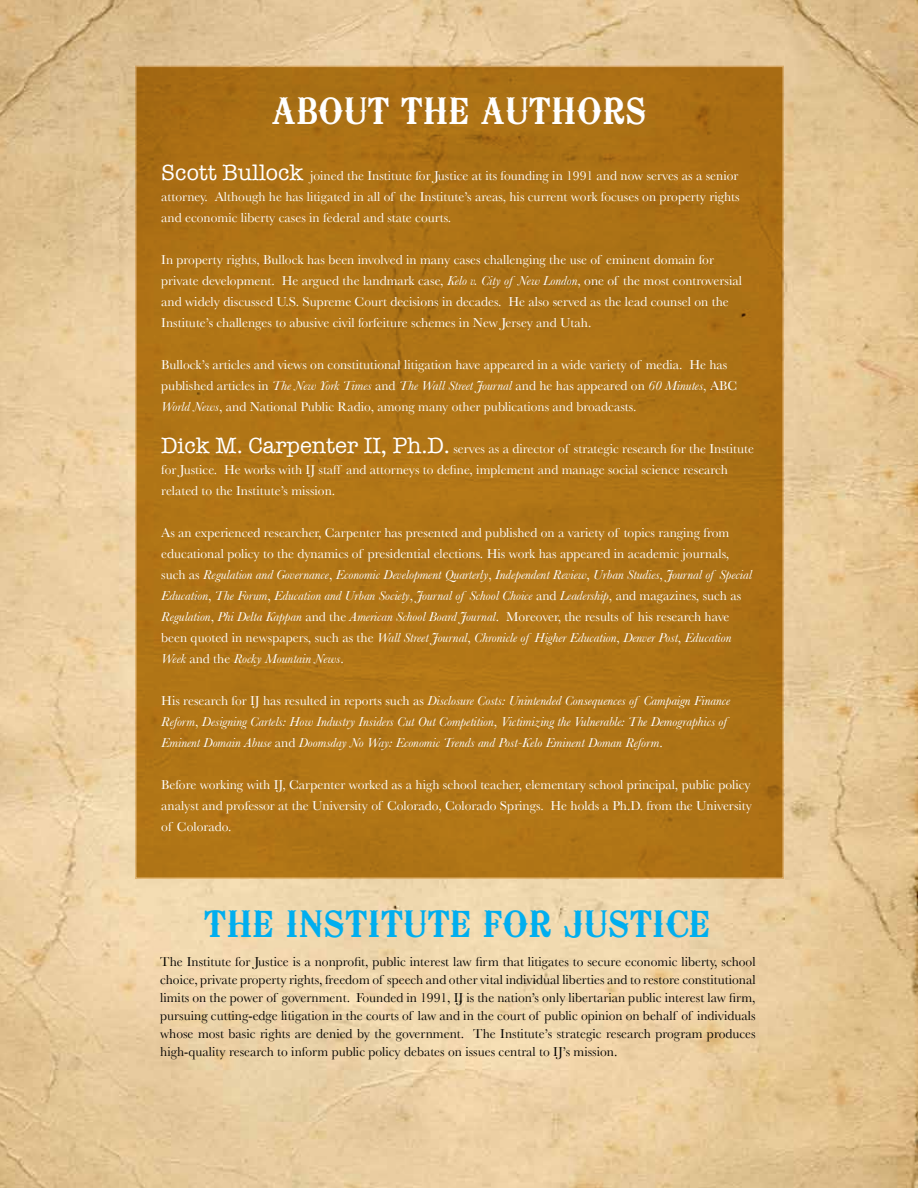
<style>
.page{position:relative;width:918px;height:1188px;background:#fff}
.page>*{position:absolute;margin:0;border:0;box-sizing:border-box;transform-origin:0 0}
.t1{font:33px "Oklahoma";color:#00aeef}
.t2{font:33px "Oklahoma";color:#fff}
.t3{font:13.5px/21px "Baskerville";color:#fff}
.t4{font:13.5px/18px "Baskerville";color:#000;text-align:justify}
.t5{font:italic 13.5px/21px "Baskerville";color:#fff}
.s1{font-family:"American Typewriter";font-size:22.5px}
.s2{font-style:italic}
.s3{font-style:normal}
</style>
<div class="page">
<img style="left:0;top:0;width:917px;height:1188px">
<div style="left:135px;top:66px;width:649px;height:813px;background:#af7416;border:2px solid #efd5a6"></div>
<h1 class="t2" style="left:272px;top:89px;width:71px">ABOUT</h1>
<h1 class="t2" style="left:401px;top:89px;width:24px">THE</h1>
<h1 class="t2" style="left:481px;top:89px;width:49px">AUTHORS</h1>
<p class="t3" style="left:161px;top:165px;width:580px;text-align:justify"><span class="s1">Scott Bullock</span> joined the Institute for Justice at its founding in 1991 and now serves as a senior attorney. Although he has litigated in all of the Institute’s areas, his current work focuses on property rights and economic liberty cases in federal and state courts.</p>
<p class="t3" style="left:161px;top:249px;width:582px">In property rights, Bullock has been involved in many cases challenging the use of eminent domain for private development. He argued the landmark case, <span class="s2">Kelo v. City of New London</span>, one of the most controversial and widely discussed U.S. Supreme Court decisions in decades. He also served as the lead counsel on the Institute’s challenges to abusive civil forfeiture schemes in New Jersey and Utah.</p>
<p class="t3" style="left:161px;top:354px;width:577px">Bullock’s articles and views on constitutional litigation have appeared in a wide variety of media. He has published articles in <span class="s2">The New York Times</span> and <span class="s2">The Wall Street Journal</span> and he has appeared on <span class="s2">60 Minutes</span>, ABC<br><span class="s2">World News</span>, and National Public Radio, among many other publications and broadcasts.</p>
<p class="t3" style="left:161px;top:438px;width:594px"><span class="s1">Dick M. Carpenter II, Ph.D.</span> serves as a director of strategic research for the Institute for Justice. He works with IJ staff and attorneys to define, implement and manage social science research related to the Institute’s mission.</p>
<p class="t3" style="left:161px;top:522px;width:592px">As an experienced researcher, Carpenter has presented and published on a variety of topics ranging from educational policy to the dynamics of presidential elections. His work has appeared in academic journals, such as <span class="s2">Regulation and Governance</span>, <span class="s2">Economic Development Quarterly</span>, <span class="s2">Independent Review</span>, <span class="s2">Urban Studies</span>, <span class="s2">Journal of Special Education</span>, <span class="s2">The Forum</span>, <span class="s2">Education and Urban Society</span>, <span class="s2">Journal of School Choice</span> and <span class="s2">Leadership</span>, and magazines, such as <span class="s2">Regulation</span>, <span class="s2">Phi Delta Kappan</span> and the <span class="s2">American School Board Journal</span>. Moreover, the results of his research have been quoted in newspapers, such as the <span class="s2">Wall Street Journal</span>, <span class="s2">Chronicle of Higher Education</span>, <span class="s2">Denver Post</span>, <span class="s2">Education Week</span> and the <span class="s2">Rocky Mountain News</span>.</p>
<p class="t5" style="left:161px;top:690px;width:571px"><span class="s3">His research for IJ has resulted in reports such as</span> Disclosure Costs: Unintended Consequences of Campaign Finance<br>Reform<span class="s3">,</span> Designing Cartels: How Industry Insiders Cut Out Competition<span class="s3">,</span> Victimizing the Vulnerable: The Demographics of<br>Eminent Domain Abuse <span class="s3">and</span> Doomsday No Way: Economic Trends and Post-Kelo Eminent Doman Reform<span class="s3">.</span></p>
<p class="t3" style="left:161px;top:774px;width:592px;text-align:justify">Before working with IJ, Carpenter worked as a high school teacher, elementary school principal, public policy analyst and professor at the University of Colorado, Colorado Springs. He holds a Ph.D. from the University of Colorado.</p>
<h1 class="t1" style="left:204px;top:902px;width:117px">THE INSTITUTE</h1>
<h1 class="t1" style="left:483px;top:902px;width:24px">FOR</h1>
<h1 class="t1" style="left:563px;top:902px;width:43px">JUSTICE</h1>
<p class="t4" style="left:160px;top:953px;width:597px">The Institute for Justice is a nonprofit, public interest law firm that litigates to secure economic liberty, school choice, private property rights, freedom of speech and other vital individual liberties and to restore constitutional limits on the power of government. Founded in 1991, IJ is the nation’s only libertarian public interest law firm, pursuing cutting-edge litigation in the courts of law and in the court of public opinion on behalf of individuals whose most basic rights are denied by the government. The Institute’s strategic research program produces high-quality research to inform public policy debates on issues central to IJ’s mission.</p>
</div>
